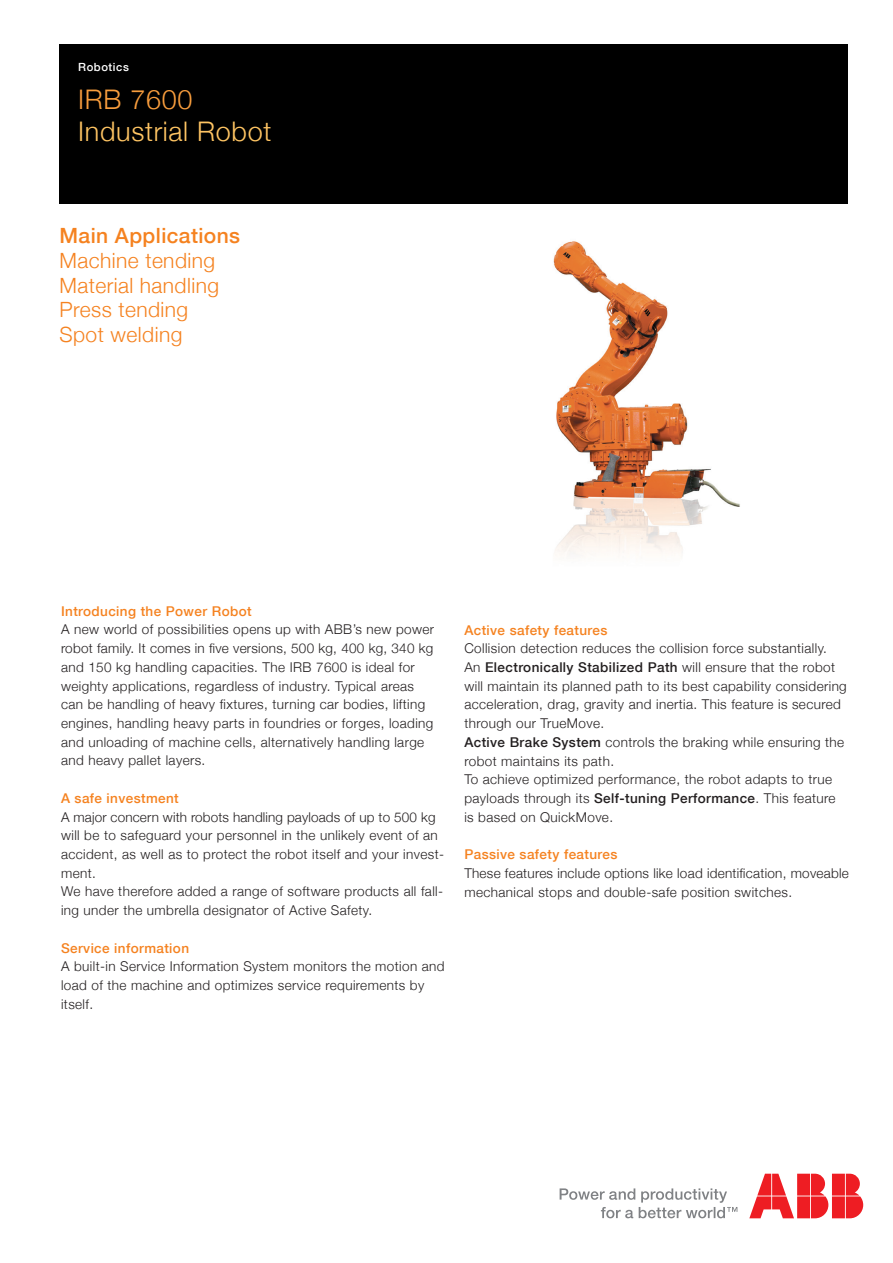
<style>
.page{position:relative;width:893px;height:1263px;background:#fff}
.page>*{position:absolute;margin:0;border:0;box-sizing:border-box;transform-origin:0 0}
.t1{font:300 27px "Helvetica Neue";letter-spacing:.025em;color:#fec463}
.t2{font:300 27px "Helvetica Neue";letter-spacing:.025em;color:#f89d3d}
.t3{font:300 21px/24.8px "Helvetica Neue";letter-spacing:.02em;color:#f58220}
.t4{font:500 21px "Helvetica Neue";letter-spacing:.02em;color:#f58220}
.t5{font:300 13.5px/18.8px "Helvetica Neue";letter-spacing:.03em;color:#231f20}
.t6{font:500 13.5px "Helvetica Neue";letter-spacing:.03em;color:#f58220}
.t7{font:500 11.25px "Helvetica Neue";letter-spacing:.05em;color:#fff}
.s1{font-weight:500}
</style>
<div class="page">
<svg style="left:560px;top:1188px;width:177px;height:30px"></svg>
<svg style="left:749px;top:1174px;width:114px;height:44px"></svg>
<div style="left:60px;top:45px;width:788px;height:159px;background:#000"></div>
<img style="left:553px;top:241px;width:187px;height:314px">
<p class="t7" style="left:78px;top:61px;width:52px">Robotics</p>
<h1 class="t2" style="left:78px;top:83px;width:116px">IRB 7600</h1>
<h1 class="t1" style="left:78px;top:115px;width:195px">Industrial Robot</h1>
<h2 class="t4" style="left:60px;top:223px;width:182px">Main Applications</h2>
<h2 class="t3" style="left:60px;top:248px;width:161px">Machine tending<br>Material handling<br>Press tending<br>Spot welding</h2>
<p class="t6" style="left:61px;top:603px;width:192px">Introducing the Power Robot</p>
<p class="t5" style="left:61px;top:620px;width:375px">A new world of possibilities opens up with ABB’s new power robot family. It comes in five versions, 500 kg, 400 kg, 340 kg and 150 kg handling capacities. The IRB 7600 is ideal for weighty applications, regardless of industry. Typical areas can be handling of heavy fixtures, turning car bodies, lifting engines, handling heavy parts in foundries or forges, loading and unloading of machine cells, alternatively handling large and heavy pallet layers.</p>
<p class="t6" style="left:61px;top:790px;width:119px">A safe investment</p>
<p class="t5" style="left:61px;top:807px;width:385px">A major concern with robots handling payloads of up to 500 kg will be to safeguard your personnel in the unlikely event of an accident, as well as to protect the robot itself and your invest&shy;ment.<br>We have therefore added a range of software products all fall&shy;ing under the umbrella designator of Active Safety.</p>
<p class="t6" style="left:61px;top:940px;width:130px">Service information</p>
<p class="t5" style="left:61px;top:957px;width:385px">A built-in Service Information System monitors the motion and load of the machine and optimizes service requirements by itself.</p>
<p class="t6" style="left:464px;top:622px;width:145px">Active safety features</p>
<p class="t5" style="left:464px;top:639px;width:384px">Collision detection reduces the collision force substantially.<br>An <span class="s1">Electronically Stabilized Path</span> will ensure that the robot will maintain its planned path to its best capability considering acceleration, drag, gravity and inertia. This feature is secured through our TrueMove.<br><span class="s1">Active Brake System</span> controls the braking while ensuring the robot maintains its path.<br>To achieve optimized performance, the robot adapts to true payloads through its <span class="s1">Self-tuning Performance</span>. This feature is based on QuickMove.</p>
<p class="t6" style="left:464px;top:846px;width:155px">Passive safety features</p>
<p class="t5" style="left:464px;top:863px;width:386px">These features include options like load identification, moveable mechanical stops and double-safe position switches.</p>
</div>
